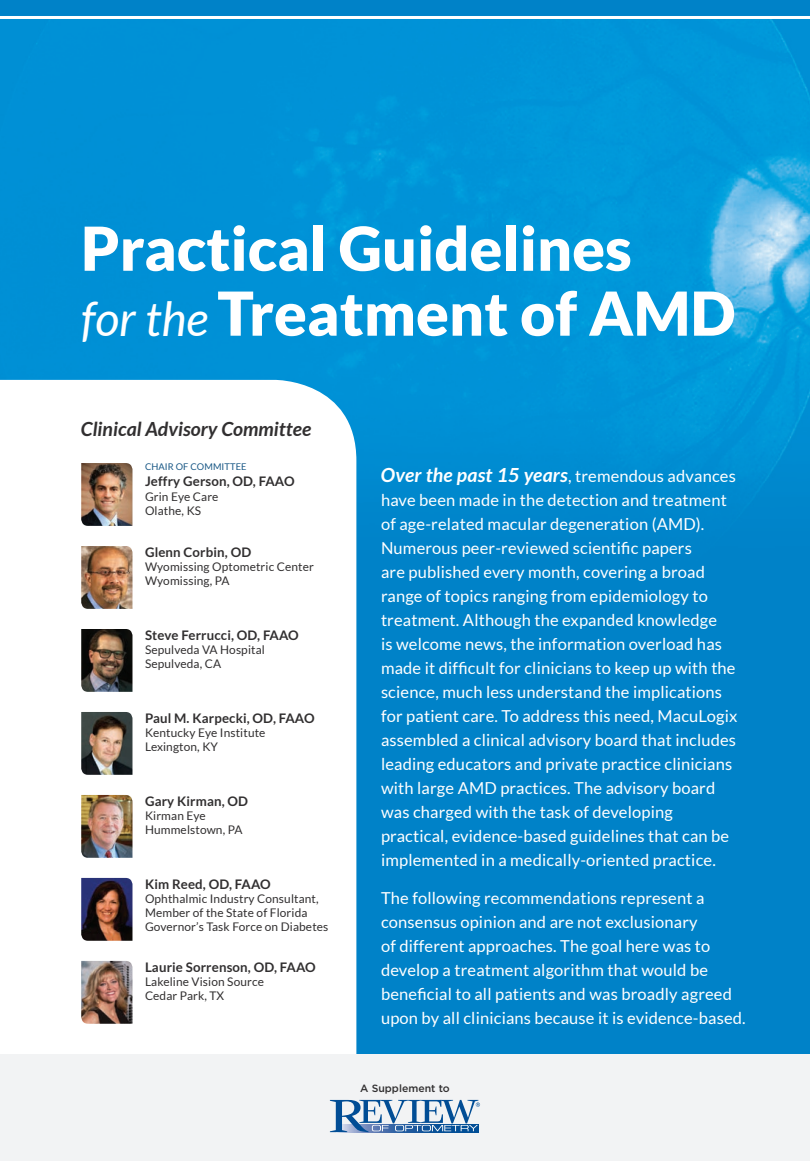
<style>
.page{position:relative;width:810px;height:1161px;background:#0082c8}
.page>*{position:absolute;margin:0;border:0;box-sizing:border-box;transform-origin:0 0}
.t1{font:900 60.6px/64.9px "Lato";color:#fff}
.t2{font:italic 700 19.5px "Lato";color:#312f30}
.t3{font:16.5px/24px "Lato";letter-spacing:.01em;color:#fff}
.t4{font:700 13.2px "Lato";letter-spacing:.01em;color:#312f30}
.t5{font:11.85px/14.2px "Lato";letter-spacing:.01em;color:#312f30}
.t6{font:500 10.5px "Gotham";color:#312f30}
.t7{font:9.3px "Lato";letter-spacing:.01em;color:#185785}
.s1{font-weight:400;font-style:italic;font-size:47.4px}
.s2{font-weight:700;font-style:italic;font-size:19.5px}
</style>
<div class="page">
<img style="left:0;top:19px;width:810px;height:541px">
<div style="left:0;top:380px;width:356px;height:674px;background:#fff"></div>
<img style="left:81px;top:463px;width:51px;height:63px">
<img style="left:81px;top:546px;width:51px;height:63px">
<img style="left:81px;top:629px;width:51px;height:63px">
<img style="left:81px;top:712px;width:51px;height:63px">
<img style="left:81px;top:795px;width:51px;height:63px">
<img style="left:81px;top:878px;width:51px;height:63px">
<img style="left:81px;top:961px;width:51px;height:63px">
<div style="left:0;top:1054px;width:810px;height:107px;background:#f2f3f4"></div>
<svg style="left:330px;top:1100px;width:150px;height:32px"></svg>
<hr style="left:0;top:16px;width:810px;height:3px;background:#fff">
<h1 class="t1" style="left:81px;top:215px;width:656px">Practical Guidelines<br><span class="s1">for the</span> Treatment of AMD</h1>
<p class="t2" style="left:81px;top:417px;width:232px">Clinical Advisory Committee</p>
<p class="t7" style="left:145px;top:461px;width:103px">CHAIR OF COMMITTEE</p>
<p class="t4" style="left:145px;top:473px;width:151px">Jeffry Gerson, OD, FAAO</p>
<p class="t5" style="left:145px;top:489px;width:75px">Grin Eye Care<br>Olathe, KS</p>
<p class="t4" style="left:145px;top:544px;width:108px">Glenn Corbin, OD</p>
<p class="t5" style="left:145px;top:559px;width:170px">Wyomissing Optometric Center<br>Wyomissing, PA</p>
<p class="t4" style="left:145px;top:627px;width:155px">Steve Ferrucci, OD, FAAO</p>
<p class="t5" style="left:145px;top:642px;width:121px">Sepulveda VA Hospital<br>Sepulveda, CA</p>
<p class="t4" style="left:145px;top:710px;width:171px">Paul M. Karpecki, OD, FAAO</p>
<p class="t5" style="left:145px;top:725px;width:122px">Kentucky Eye Institute<br>Lexington, KY</p>
<p class="t4" style="left:145px;top:793px;width:105px">Gary Kirman, OD</p>
<p class="t5" style="left:145px;top:808px;width:99px">Kirman Eye<br>Hummelstown, PA</p>
<p class="t4" style="left:145px;top:876px;width:127px">Kim Reed, OD, FAAO</p>
<p class="t5" style="left:145px;top:891px;width:185px">Ophthalmic Industry Consultant,<br>Member of the State of Florida<br>Governor’s Task Force on Diabetes</p>
<p class="t4" style="left:145px;top:959px;width:172px">Laurie Sorrenson, OD, FAAO</p>
<p class="t5" style="left:145px;top:974px;width:121px">Lakeline Vision Source<br>Cedar Park, TX</p>
<p class="t3" style="left:381px;top:464px;width:358px"><span class="s2">Over the past 15 years</span>, tremendous advances have been made in the detection and treatment of age-related macular degeneration (AMD).<br>Numerous peer-reviewed scientific papers<br>are published every month, covering a broad range of topics ranging from epidemiology to treatment. Although the expanded knowledge<br>is welcome news, the information overload has made it difficult for clinicians to keep up with the science, much less understand the implications for patient care. To address this need, MacuLogix assembled a clinical advisory board that includes leading educators and private practice clinicians with large AMD practices. The advisory board was charged with the task of developing practical, evidence-based guidelines that can be implemented in a medically-oriented practice.</p>
<p class="t3" style="left:381px;top:885px;width:366px">The following recommendations represent a consensus opinion and are not exclusionary<br>of different approaches. The goal here was to develop a treatment algorithm that would be beneficial to all patients and was broadly agreed upon by all clinicians because it is evidence-based.</p>
<p class="t6" style="left:360px;top:1084px;width:91px">A Supplement to</p>
</div>
